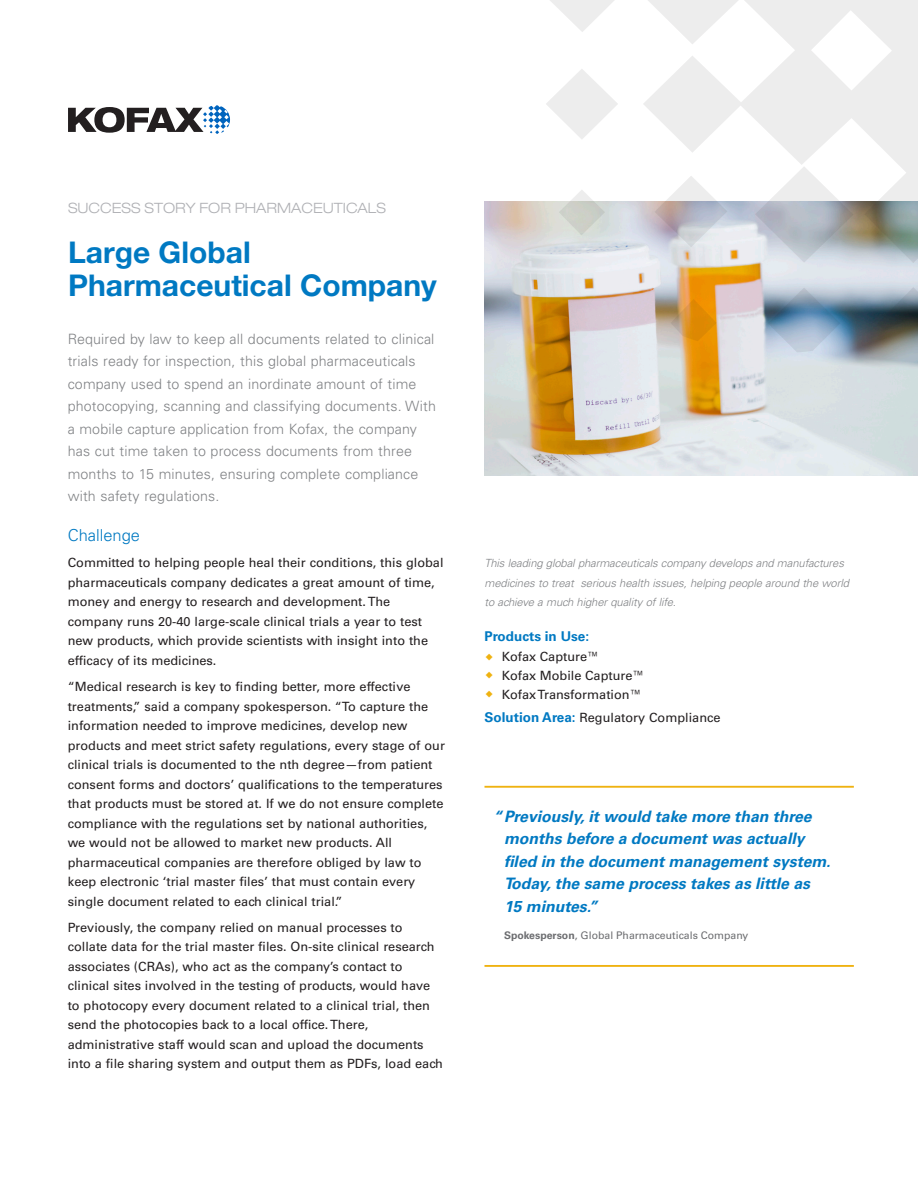
<style>
.page{position:relative;width:918px;height:1188px;background:#fff}
.page>*{position:absolute;margin:0;border:0;box-sizing:border-box;transform-origin:0 0}
.t1{font:700 30px/33px "Helvetica Neue LT Pro";color:#0079c2}
.t2{font:300 16.5px "Univers LT Std";color:#0079c2}
.t3{font:italic 700 15.75px/22.5px "Univers LT Std";color:#0079c2}
.introduction{font:300 14.25px/22.5px "Univers LT Std";letter-spacing:.01em;color:#808285}
.document_label{font:300 expanded 14.25px "Helvetica Neue LT Std";color:#b0b1b5}
.company_information{font:700 13.5px "Univers LT Std";color:#0079c2}
.body_copy{font:12.75px/19.5px "Univers LT Std";color:#231f20}
.company_information-2{font:12.75px "Univers LT Std";color:#231f20}
.company_information-3{font:italic 300 11.25px/19.5px "Univers LT Std";letter-spacing:-.01em;color:#808285}
.quote_attribute{font:10.5px "Univers LT Std";color:#6c6d70}
.s1{font-weight:700;font-size:13.5px;color:#0079c2}
.s2{font-weight:700}
</style>
<div class="page">
<img style="left:484px;top:202px;width:434px;height:273px">
<svg style="left:550px;top:0;width:64px;height:32px"></svg>
<svg style="left:546px;top:69px;width:72px;height:70px"></svg>
<svg style="left:559px;top:190px;width:46px;height:45px"></svg>
<svg style="left:671px;top:299px;width:46px;height:42px;background:#d9952f"></svg>
<svg style="left:768px;top:288px;width:72px;height:64px;background:#8fa9c1"></svg>
<svg style="left:877px;top:287px;width:41px;height:44px;background:#5d6b72"></svg>
<svg style="left:643px;top:0;width:275px;height:263px"></svg>
<svg style="left:68px;top:105px;width:162px;height:29px"></svg>
<hr style="left:484px;top:786px;width:370px;height:2px;background:#efb211">
<hr style="left:484px;top:965px;width:370px;height:2px;background:#efb211">
<p class="document_label" style="left:68px;top:200px;width:319px">SUCCESS STORY FOR PHARMACEUTICALS</p>
<p class="t1" style="left:68px;top:235px;width:370px">Large Global<br>Pharmaceutical Company</p>
<p class="introduction" style="left:68px;top:328px;width:370px">Required by law to keep all documents related to clinical trials ready for inspection, this global pharmaceuticals company used to spend an inordinate amount of time photocopying, scanning and classifying documents. With a mobile capture application from Kofax, the company has cut time taken to process documents from three months to 15 minutes, ensuring complete compliance with safety regulations.</p>
<p class="t2" style="left:68px;top:525px;width:74px">Challenge</p>
<p class="body_copy" style="left:68px;top:553px;width:377px">Committed to helping people heal their conditions, this global pharmaceuticals company dedicates a great amount of time, money and energy to research and development. The company runs 20-40 large-scale clinical trials a year to test new products, which provide scientists with insight into the efficacy of its medicines.</p>
<p class="body_copy" style="left:68px;top:677px;width:379px">“Medical research is key to finding better, more effective treatments,” said a company spokesperson. “To capture the information needed to improve medicines, develop new products and meet strict safety regulations, every stage of our clinical trials is documented to the nth degree—from patient consent forms and doctors’ qualifications to the temperatures that products must be stored at. If we do not ensure complete compliance with the regulations set by national authorities, we would not be allowed to market new products. All pharmaceutical companies are therefore obliged by law to keep electronic ‘trial master files’ that must contain every single document related to each clinical trial.”</p>
<p class="body_copy" style="left:68px;top:918px;width:377px">Previously, the company relied on manual processes to collate data for the trial master files. On-site clinical research associates (CRAs), who act as the company’s contact to clinical sites involved in the testing of products, would have to photocopy every document related to a clinical trial, then send the photocopies back to a local office. There, administrative staff would scan and upload the documents into a file sharing system and output them as PDFs, load each</p>
<p class="company_information-3" style="left:484px;top:554px;width:366px">This leading global pharmaceuticals company develops and manufactures medicines to treat serious health issues, helping people around the world to achieve a much higher quality of life.</p>
<p class="company_information" style="left:484px;top:629px;width:106px">Products in Use:</p>
<p class="body_copy" style="left:502px;top:647px;width:100px">Kofax Capture™</p>
<p class="body_copy" style="left:502px;top:666px;width:145px">Kofax Mobile Capture™</p>
<p class="body_copy" style="left:502px;top:684px;width:142px">Kofax Transformation™</p>
<p class="company_information-2" style="left:484px;top:710px;width:238px"><span class="s1">Solution Area:</span> Regulatory Compliance</p>
<p class="t3" style="left:504px;top:805px;width:328px;text-indent:-10px">“Previously, it would take more than three months before a document was actually filed in the document management system.<br>Today, the same process takes as little as 15 minutes.”</p>
<p class="quote_attribute" style="left:504px;top:929px;width:246px"><span class="s2">Spokesperson</span>, Global Pharmaceuticals Company</p>
</div>
